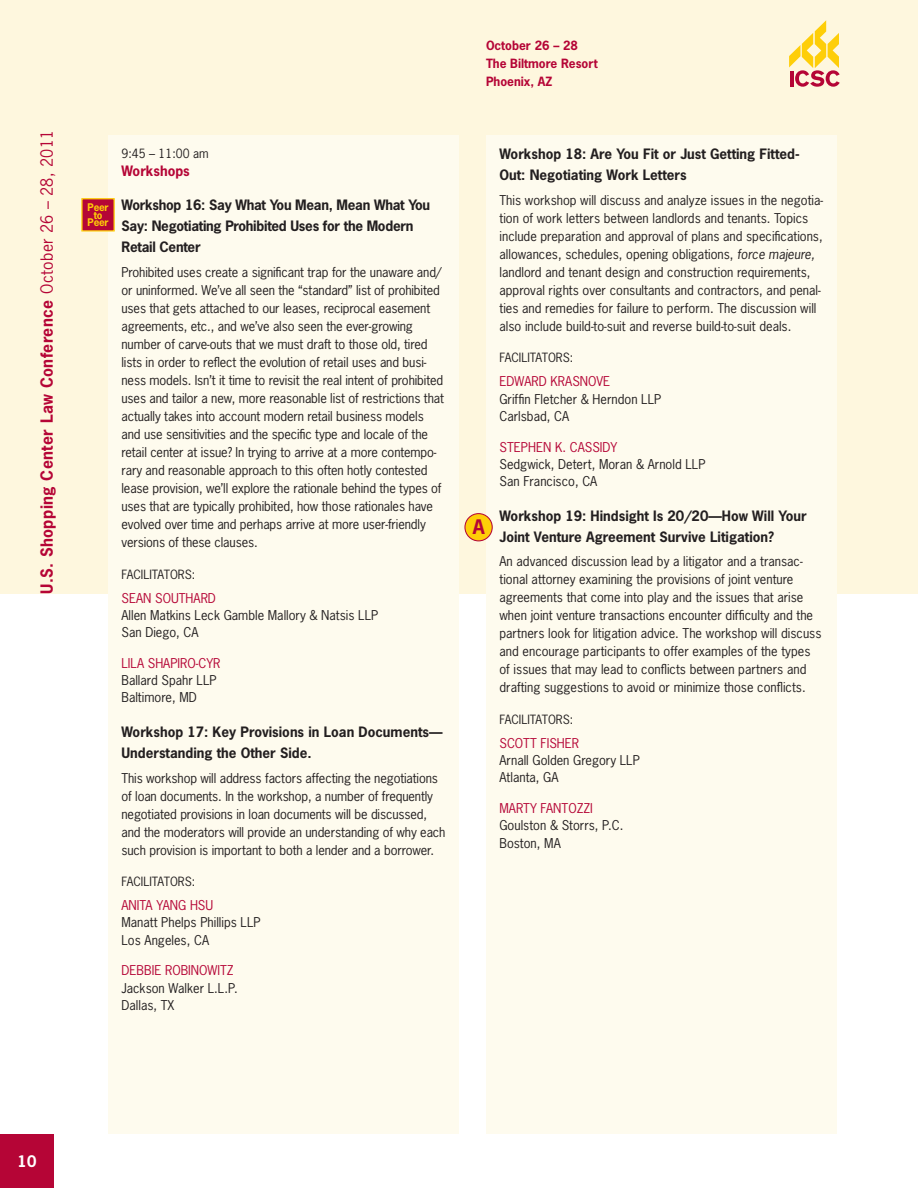
<style>
.page{position:relative;width:918px;height:1188px;background:#fff}
.page>*{position:absolute;margin:0;border:0;box-sizing:border-box;transform-origin:0 0}
.t1{font:700 18.9px "News Gothic Std";color:#b50536}
.t2{font:700 15.75px "News Gothic Std";letter-spacing:.025em;color:#b50536}
.t3{font:700 15px "News Gothic Std";color:#fff}
.t4{font:700 13.5px/21px "News Gothic Std";color:#231f20}
.t5{font:700 13.5px/21px "News Gothic Std";letter-spacing:-.02em;color:#231f20}
.t6{font:700 13.5px "News Gothic Std";color:#b50536}
.t7{font:12.75px/18px "News Gothic Std";letter-spacing:-.01em;color:#231f20}
.t8{font:12.75px "News Gothic Std";color:#b50536}
.t9{font:12px "News Gothic Std";letter-spacing:-.025em;color:#231f20}
.t10{font:700 12px/18px "News Gothic Std";color:#b50536}
.t11{font:700 9.9px/7.5px "News Gothic Std";letter-spacing:-.02em;color:#fece08;text-align:center}
.s1{font-weight:400}
.s2{font-style:italic}
</style>
<div class="page">
<hr style="left:917px;top:594px;width:1px;height:594px;background:#fef7de">
<div style="left:0;top:0;width:918px;height:594px;background:#fef7de"></div>
<div style="left:486px;top:135px;width:351px;height:999px;background:#fefbee"></div>
<div style="left:108px;top:135px;width:351px;height:999px;background:#fefbee"></div>
<div style="left:0;top:1134px;width:54px;height:54px;background:#b50536"></div>
<div style="left:81px;top:198px;width:34px;height:34px;background:#b50536;border:1px solid #fece08"></div>
<div style="left:465px;top:514px;width:27px;height:27px;background:#fece08;border-radius:50%"></div>
<div style="left:464px;top:513px;width:29px;height:28px;border:1px solid #b50536;border-radius:50%"></div>
<svg style="left:789px;top:20px;width:51px;height:67px"></svg>
<p class="t2" style="left:36px;top:594px;width:466px;rotate:-90deg">U.S. Shopping Center Law Conference <span class="s1">October 26 – 28, 2011</span></p>
<p class="t11" style="left:88px;top:204px;width:23px">Peer to<br>Peer</p>
<p class="t9" style="left:122px;top:146px;width:89px">9:45 – 11:00 am</p>
<p class="t6" style="left:122px;top:162px;width:70px">Workshops</p>
<p class="t5" style="left:122px;top:195px;width:310px">Workshop 16: Say What You Mean, Mean What You<br>Say: Negotiating Prohibited Uses for the Modern<br>Retail Center</p>
<p class="t7" style="left:122px;top:263px;width:324px">Prohibited uses create a significant trap for the unaware and/ or uninformed. We’ve all seen the “standard” list of prohibited uses that gets attached to our leases, reciprocal easement agreements, etc., and we’ve also seen the ever-growing number of carve-outs that we must draft to those old, tired lists in order to reflect the evolution of retail uses and busi&shy;ness models. Isn’t it time to revisit the real intent of prohibited uses and tailor a new, more reasonable list of restrictions that actually takes into account modern retail business models and use sensitivities and the specific type and locale of the retail center at issue? In trying to arrive at a more contempo&shy;rary and reasonable approach to this often hotly contested lease provision, we’ll explore the rationale behind the types of uses that are typically prohibited, how those rationales have evolved over time and perhaps arrive at more user-friendly versions of these clauses.</p>
<p class="t9" style="left:122px;top:566px;width:13px">Facilitators</p>
<p class="t9" style="left:192px;top:566px;width:5px">:</p>
<p class="t8" style="left:122px;top:590px;width:16px">Sean</p>
<p class="t8" style="left:155px;top:590px;width:16px">Southard</p>
<p class="t7" style="left:122px;top:606px;width:258px;line-height:17.2px">Allen Matkins Leck Gamble Mallory &amp; Natsis LLP<br>San Diego, CA</p>
<p class="t8" style="left:122px;top:655px;width:42px">Lila Shapiro</p>
<p class="t8" style="left:196px;top:655px;width:23px">-Cyr</p>
<p class="t7" style="left:122px;top:672px;width:97px;line-height:17.2px">Ballard Spahr LLP<br>Baltimore, MD</p>
<p class="t4" style="left:122px;top:721px;width:323px">Workshop 17: Key Provisions in Loan Documents—<br>Understanding the Other Side.</p>
<p class="t7" style="left:122px;top:769px;width:326px">This workshop will address factors affecting the negotiations of loan documents. In the workshop, a number of frequently negotiated provisions in loan documents will be discussed, and the moderators will provide an understanding of why each such provision is important to both a lender and a borrower.</p>
<p class="t9" style="left:122px;top:874px;width:13px">Facilitators</p>
<p class="t9" style="left:192px;top:874px;width:5px">:</p>
<p class="t8" style="left:122px;top:897px;width:14px">Anita</p>
<p class="t8" style="left:156px;top:897px;width:50px">Yang Hsu</p>
<p class="t7" style="left:122px;top:914px;width:141px;line-height:17.2px">Manatt Phelps Phillips LLP<br>Los Angeles, CA</p>
<p class="t8" style="left:122px;top:962px;width:16px">Debbie</p>
<p class="t8" style="left:165px;top:962px;width:15px">Robinowitz</p>
<p class="t7" style="left:122px;top:979px;width:118px;line-height:17.2px">Jackson Walker L.L.P.<br>Dallas, TX</p>
<p class="t10" style="left:486px;top:37px;width:113px">October 26 – 28<br>The Biltmore Resort<br>Phoenix, AZ</p>
<h1 class="t1" style="left:473px;top:515px;width:13px">A</h1>
<p class="t4" style="left:500px;top:143px;width:302px">Workshop 18: Are You Fit or Just Getting Fitted-<br>Out: Negotiating Work Letters</p>
<p class="t7" style="left:500px;top:191px;width:325px">This workshop will discuss and analyze issues in the negotia&shy;tion of work letters between landlords and tenants. Topics include preparation and approval of plans and specifications, allowances, schedules, opening obligations, <span class="s2">force majeure, </span>landlord and tenant design and construction requirements, approval rights over consultants and contractors, and penal&shy;ties and remedies for failure to perform. The discussion will also include build-to-suit and reverse build-to-suit deals.</p>
<p class="t9" style="left:500px;top:350px;width:13px">Facilitators</p>
<p class="t9" style="left:570px;top:350px;width:5px">:</p>
<p class="t8" style="left:500px;top:373px;width:16px">Edward</p>
<p class="t8" style="left:551px;top:373px;width:9px">Krasno</p>
<p class="t8" style="left:597px;top:373px;width:14px">ve</p>
<p class="t7" style="left:500px;top:390px;width:163px;line-height:17.2px">Griffin Fletcher &amp; Herndon LLP<br>Carlsbad, CA</p>
<p class="t8" style="left:500px;top:439px;width:16px">Stephen</p>
<p class="t8" style="left:555px;top:439px;width:31px">K. Cassid</p>
<p class="t8" style="left:611px;top:439px;width:8px">y</p>
<p class="t7" style="left:500px;top:455px;width:208px;line-height:17.2px">Sedgwick, Detert, Moran &amp; Arnold LLP<br>San Francisco, CA</p>
<p class="t4" style="left:500px;top:505px;width:309px">Workshop 19: Hindsight Is 20/20—How Will Your<br>Joint Venture Agreement Survive Litigation?</p>
<p class="t7" style="left:500px;top:552px;width:324px">An advanced discussion lead by a litigator and a transac&shy;tional attorney examining the provisions of joint venture agreements that come into play and the issues that arise when joint venture transactions encounter difficulty and the partners look for litigation advice. The workshop will discuss and encourage participants to offer examples of the types of issues that may lead to conflicts between partners and drafting suggestions to avoid or minimize those conflicts.</p>
<p class="t9" style="left:500px;top:712px;width:13px">Facilitators</p>
<p class="t9" style="left:570px;top:712px;width:5px">:</p>
<p class="t8" style="left:500px;top:735px;width:16px">Scott</p>
<p class="t8" style="left:541px;top:735px;width:14px">Fisher</p>
<p class="t7" style="left:500px;top:751px;width:142px;line-height:17.2px">Arnall Golden Gregory LLP<br>Atlanta, GA</p>
<p class="t8" style="left:500px;top:800px;width:55px">Marty Fantozzi</p>
<p class="t7" style="left:500px;top:817px;width:125px;line-height:17.2px">Goulston &amp; Storrs, P.C.<br>Boston, MA</p>
<p class="t3" style="left:17px;top:1151px;width:21px">10</p>
</div>
